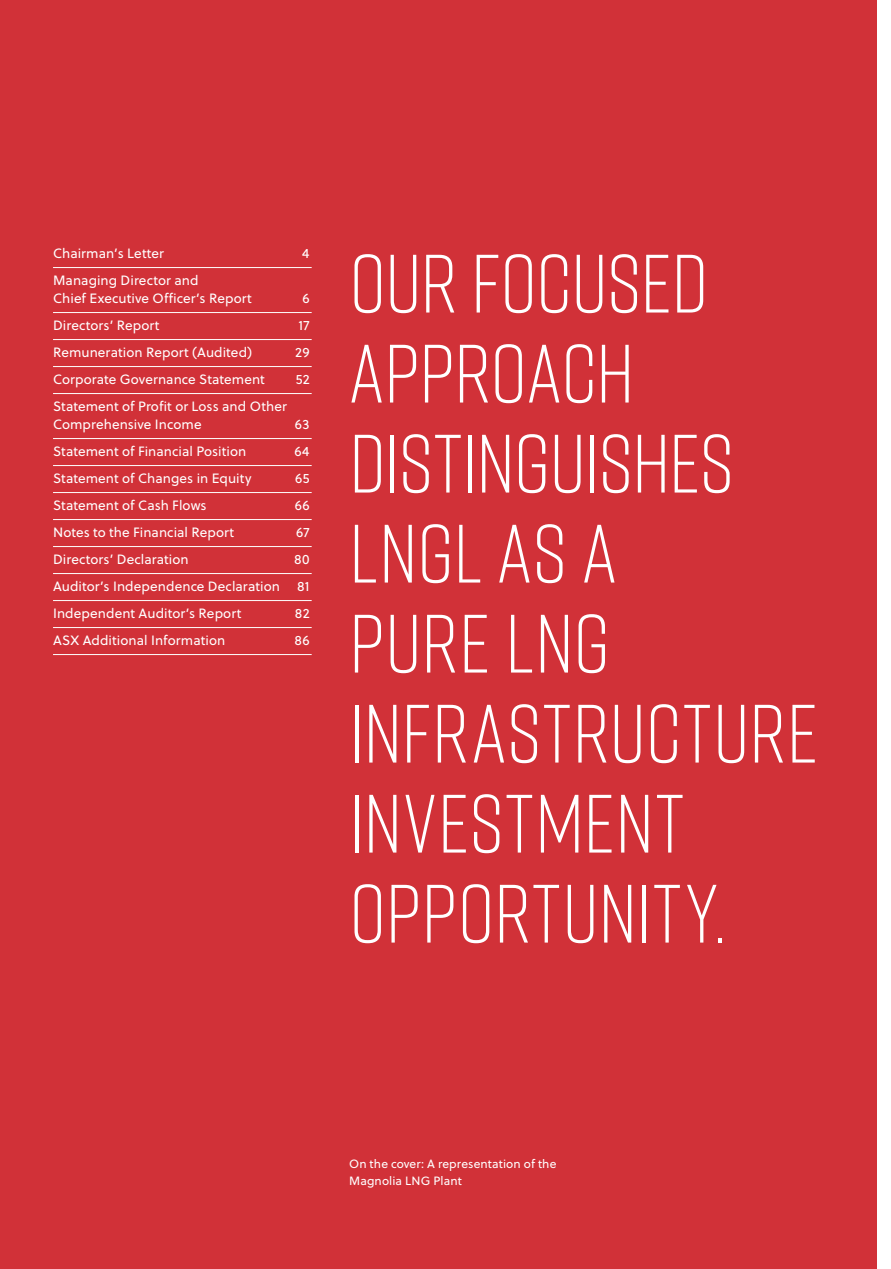
<style>
.page{position:relative;width:891px;height:1269px;background:#d13138}
.page>*{position:absolute;margin:0;border:0;box-sizing:border-box;transform-origin:0 0}
.t1{font:300 82.5px/90px "Rift";letter-spacing:-.01em;color:#fff}
.t2{font:13.5px/18px "Soleil";letter-spacing:.005em;color:#fff}
.t3{font:12px/16.5px "Soleil";letter-spacing:.01em;color:#fff}
</style>
<div class="page">
<hr style="left:53px;top:267px;width:259px;height:1px;background:#fff">
<hr style="left:53px;top:312px;width:259px;height:1px;background:#fff">
<hr style="left:53px;top:339px;width:259px;height:1px;background:#fff">
<hr style="left:53px;top:366px;width:259px;height:1px;background:#fff">
<hr style="left:53px;top:393px;width:259px;height:1px;background:#fff">
<hr style="left:53px;top:438px;width:259px;height:1px;background:#fff">
<hr style="left:53px;top:465px;width:259px;height:1px;background:#fff">
<hr style="left:53px;top:492px;width:259px;height:1px;background:#fff">
<hr style="left:53px;top:519px;width:259px;height:1px;background:#fff">
<hr style="left:53px;top:546px;width:259px;height:1px;background:#fff">
<hr style="left:53px;top:573px;width:259px;height:1px;background:#fff">
<hr style="left:53px;top:600px;width:259px;height:1px;background:#fff">
<hr style="left:53px;top:627px;width:259px;height:1px;background:#fff">
<hr style="left:53px;top:654px;width:259px;height:1px;background:#fff">
<div style="left:877px;top:0;width:14px;height:1269px;background:#fff"></div>
<p class="t2" style="left:53px;top:244px;width:112px">Chairman’s Letter</p>
<p class="t2" style="left:302px;top:244px;width:9px">4</p>
<p class="t2" style="left:53px;top:271px;width:200px">Managing Director and<br>Chief Executive Officer’s Report</p>
<p class="t2" style="left:302px;top:289px;width:9px">6</p>
<p class="t2" style="left:53px;top:316px;width:108px">Directors’ Report</p>
<p class="t2" style="left:299px;top:316px;width:13px">17</p>
<p class="t2" style="left:53px;top:343px;width:201px">Remuneration Report (Audited)</p>
<p class="t2" style="left:295px;top:343px;width:16px">29</p>
<p class="t2" style="left:53px;top:370px;width:213px">Corporate Governance Statement</p>
<p class="t2" style="left:296px;top:370px;width:15px">52</p>
<p class="t2" style="left:53px;top:397px;width:235px">Statement of Profit or Loss and Other<br>Comprehensive Income</p>
<p class="t2" style="left:295px;top:415px;width:16px">63</p>
<p class="t2" style="left:53px;top:442px;width:195px">Statement of Financial Position</p>
<p class="t2" style="left:295px;top:442px;width:16px">64</p>
<p class="t2" style="left:53px;top:469px;width:200px">Statement of Changes in Equity</p>
<p class="t2" style="left:295px;top:469px;width:16px">65</p>
<p class="t2" style="left:53px;top:496px;width:155px">Statement of Cash Flows</p>
<p class="t2" style="left:295px;top:496px;width:16px">66</p>
<p class="t2" style="left:53px;top:523px;width:183px">Notes to the Financial Report</p>
<p class="t2" style="left:296px;top:523px;width:15px">67</p>
<p class="t2" style="left:53px;top:550px;width:137px">Directors’ Declaration</p>
<p class="t2" style="left:294px;top:550px;width:17px">80</p>
<p class="t2" style="left:53px;top:577px;width:228px">Auditor’s Independence Declaration</p>
<p class="t2" style="left:297px;top:577px;width:14px">81</p>
<p class="t2" style="left:53px;top:604px;width:190px">Independent Auditor’s Report</p>
<p class="t2" style="left:295px;top:604px;width:16px">82</p>
<p class="t2" style="left:53px;top:631px;width:174px">ASX Additional Information</p>
<p class="t2" style="left:294px;top:631px;width:17px">86</p>
<p class="t1" style="left:349px;top:234px;width:471px">OUR FOCUSED<br>APPROACH<br>DISTINGUISHES<br>LNGL AS A<br>PURE LNG<br>INFRASTRUCTURE<br>INVESTMENT<br>OPPORTUNITY.</p>
<p class="t3" style="left:349px;top:1156px;width:209px">On the cover: A representation of the<br>Magnolia LNG Plant</p>
</div>
